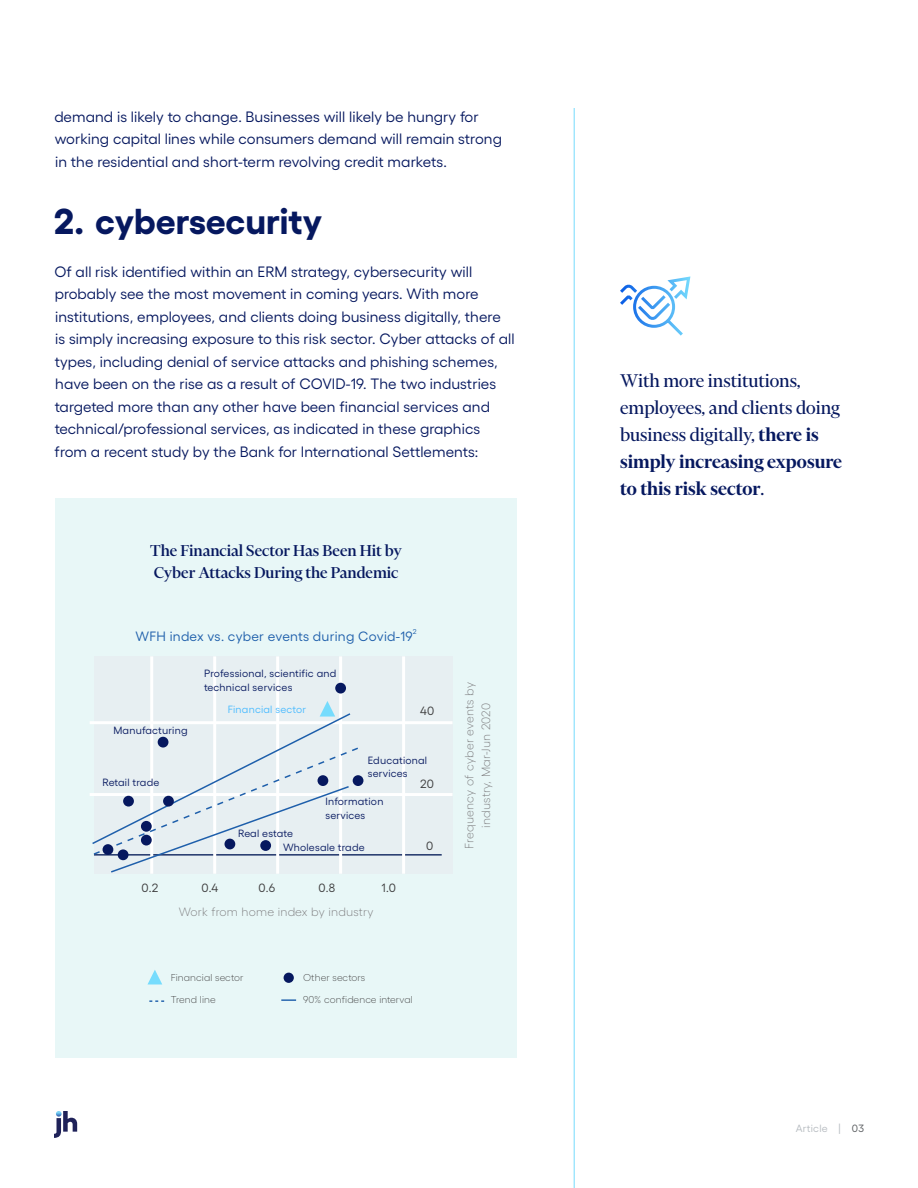
<style>
.page{position:relative;width:918px;height:1188px;background:#fff}
.page>*{position:absolute;margin:0;border:0;box-sizing:border-box;transform-origin:0 0}
.t1{font:700 36px "Gellix";color:#06185f}
.Callout{font:21px/27px "Financier Display";color:#06185f}
.t2{font:500 18px/21.6px "Financier Display";color:#06185f}
.Body_Text{font:15px/22.5px "Gellix";letter-spacing:.005em;color:#06185f}
.Body{font:13.5px "Gellix";letter-spacing:.02em;color:#1e5fab}
.Body-2{font:300 12px/16.5px "Gellix";letter-spacing:.02em;color:#787779;text-align:center}
.Body-3{font:12px "Gellix";color:#3e3e3f}
.Body-4{font:10.5px/13.5px "Gellix";letter-spacing:.02em;color:#06185f}
.Body-5{font:10.5px "Gellix";letter-spacing:.02em;color:#4abbff}
.t3{font:10.5px "Gellix";letter-spacing:.025em;color:#b6bbc0}
.Body-6{font:300 10.05px "Gellix";letter-spacing:.01em;color:#3e3e3f}
.Body-7{font:7.05px "Gellix";color:#1e5fab}
.s1{font-weight:600}
.s2{color:#575a5d}
</style>
<div class="page">
<hr style="left:574px;top:108px;width:1px;height:1080px;background:#76dcfd">
<svg style="left:54px;top:1111px;width:23px;height:27px"></svg>
<div style="left:55px;top:498px;width:462px;height:560px;background:#e8f7f7"></div>
<div style="left:94px;top:656px;width:359px;height:218px;background:#e7ecf0"></div>
<hr style="left:94px;top:854px;width:348px;height:2px;background:#1f3369">
<hr style="left:150px;top:656px;width:3px;height:218px;background:#fff">
<hr style="left:213px;top:656px;width:3px;height:218px;background:#fff">
<hr style="left:90px;top:793px;width:363px;height:3px;background:#fff">
<hr style="left:90px;top:721px;width:363px;height:3px;background:#fff">
<hr style="left:276px;top:656px;width:3px;height:218px;background:#fff">
<hr style="left:339px;top:656px;width:3px;height:218px;background:#fff">
<hr style="left:402px;top:656px;width:3px;height:218px;background:#fff">
<div style="left:335px;top:683px;width:11px;height:11px;background:#06185f;border-radius:50%"></div>
<div style="left:353px;top:775px;width:10px;height:11px;background:#06185f;border-radius:50%"></div>
<svg style="left:92px;top:701px;width:268px;height:173px"></svg>
<div style="left:284px;top:973px;width:10px;height:10px;background:#06185f;border-radius:50%"></div>
<svg style="left:281px;top:999px;width:15px;height:2px"></svg>
<svg style="left:148px;top:970px;width:14px;height:14px"></svg>
<svg style="left:149px;top:1000px;width:15px;height:2px"></svg>
<svg style="left:620px;top:276px;width:71px;height:60px"></svg>
<p class="Body_Text" style="left:54px;top:104px;width:449px">demand is likely to change. Businesses will likely be hungry for working capital lines while consumers demand will remain strong in the residential and short-term revolving credit markets.</p>
<p class="t1" style="left:54px;top:193px;width:270px">2. cybersecurity</p>
<p class="Body_Text" style="left:54px;top:259px;width:462px">Of all risk identified within an ERM strategy, cybersecurity will probably see the most movement in coming years. With more institutions, employees, and clients doing business digitally, there<br>is simply increasing exposure to this risk sector. Cyber attacks of all types, including denial of service attacks and phishing schemes, have been on the rise as a result of COVID-19. The two industries targeted more than any other have been financial services and technical/professional services, as indicated in these graphics from a recent study by the Bank for International Settlements:</p>
<p class="t2" style="left:150px;top:540px;width:253px">The Financial Sector Has Been Hit by<br>Cyber Attacks During the Pandemic</p>
<p class="Body" style="left:135px;top:626px;width:279px">WFH index vs. cyber events during Covid-19</p>
<p class="Body-7" style="left:413px;top:627px;width:5px">2</p>
<p class="Body-4" style="left:113px;top:723px;width:76px">Manufacturing</p>
<p class="Body-4" style="left:103px;top:775px;width:58px">Retail trade</p>
<p class="Body-4" style="left:204px;top:666px;width:134px">Professional, scientific and technical services</p>
<p class="Body-5" style="left:228px;top:701px;width:80px">Financial sector</p>
<p class="Body-3" style="left:420px;top:702px;width:16px">40</p>
<p class="Body-4" style="left:368px;top:753px;width:61px">Educational services</p>
<p class="Body-4" style="left:325px;top:794px;width:60px">Information services</p>
<p class="Body-3" style="left:420px;top:774px;width:15px">20</p>
<p class="Body-4" style="left:238px;top:825px;width:56px">Real estate</p>
<p class="Body-4" style="left:283px;top:839px;width:83px">Wholesale trade</p>
<p class="Body-3" style="left:426px;top:836px;width:9px">0</p>
<p class="Body-3" style="left:141px;top:879px;width:18px">0.2</p>
<p class="Body-3" style="left:202px;top:879px;width:18px">0.4</p>
<p class="Body-3" style="left:259px;top:879px;width:18px">0.6</p>
<p class="Body-3" style="left:319px;top:879px;width:18px">0.8</p>
<p class="Body-3" style="left:382px;top:879px;width:16px">1.0</p>
<p class="Body-2" style="left:179px;top:903px;width:196px">Work from home index by industry</p>
<p class="Body-6" style="left:171px;top:970px;width:74px">Financial sector</p>
<p class="Body-6" style="left:171px;top:992px;width:46px">Trend line</p>
<p class="Body-6" style="left:303px;top:970px;width:64px">Other sectors</p>
<p class="Body-6" style="left:303px;top:992px;width:111px">90% confidence interval</p>
<p class="Body-2" style="left:460px;top:849px;width:168px;rotate:-90deg">Frequency of cyber events by industry, Mar-Jun 2020</p>
<p class="Callout" style="left:620px;top:367px;width:224px">With more institutions, employees, and clients doing business digitally, <span class="s1">there is simply increasing exposure to this risk sector</span>.</p>
<p class="t3" style="left:796px;top:1120px;width:70px">Article | <span class="s2">03</span></p>
</div>
